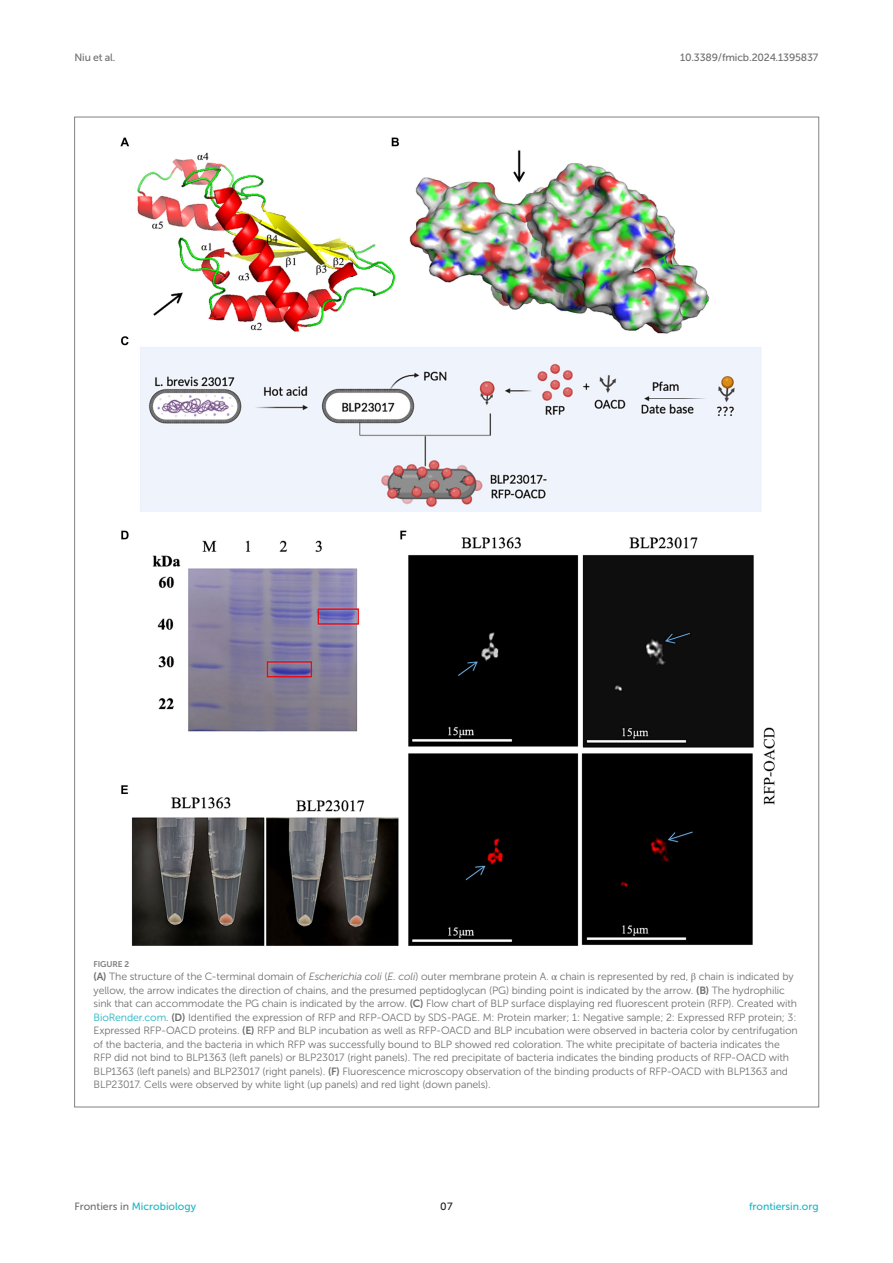
<style>
.page{position:relative;width:893px;height:1263px;background:#fff}
.page>*{position:absolute;margin:0;border:0;box-sizing:border-box;transform-origin:0 0}
.FIG_LEG{font:10.5px/13.5px "Museo Sans 300";letter-spacing:-.01em;color:#706f70}
.t1{font:10.5px "Museo Sans 500";color:#1db5c3}
.t2{font:10.5px "Museo Sans 500";letter-spacing:-.015em;color:#706f70}
.t3{font:10.5px "Museo Sans 500";color:#1b1c1b}
.FIG_HD{font:8.25px "Museo Sans 700";letter-spacing:-.01em;color:#7e7f7f}
.s1{font-family:"Museo Sans 700"}
.s2{font-style:italic}
.s3{font-family:"STIX General"}
.s4{color:#1db5c3}
.s5{color:#706f70}
</style>
<div class="page">
<img style="left:120px;top:137px;width:655px;height:809px">
<p class="t2" style="left:74px;top:51px;width:43px">Niu et al.</p>
<p class="t2" style="left:680px;top:51px;width:140px">10.3389/fmicb.2024.1395837</p>
<p class="FIG_HD" style="left:94px;top:959px;width:37px">FIGURE 2</p>
<p class="FIG_LEG" style="left:94px;top:970px;width:706px"><span class="s1">(A)</span> The structure of the C-terminal domain of <span class="s2">Escherichia coli</span> (<span class="s2">E. coli</span>) outer membrane protein A. <span class="s3">α</span> chain is represented by red, <span class="s3">β</span> chain is indicated by yellow, the arrow indicates the direction of chains, and the presumed peptidoglycan (PG) binding point is indicated by the arrow. <span class="s1">(B)</span> The hydrophilic sink that can accommodate the PG chain is indicated by the arrow. <span class="s1">(C)</span> Flow chart of BLP surface displaying red fluorescent protein (RFP). Created with <span class="s4">BioRender.com</span>. <span class="s1">(D)</span> Identified the expression of RFP and RFP-OACD by SDS-PAGE. M: Protein marker; 1: Negative sample; 2: Expressed RFP protein; 3:<br>Expressed RFP-OACD proteins. <span class="s1">(E)</span> RFP and BLP incubation as well as RFP-OACD and BLP incubation were observed in bacteria color by centrifugation of the bacteria, and the bacteria in which RFP was successfully bound to BLP showed red coloration. The white precipitate of bacteria indicates the RFP did not bind to BLP1363 (left panels) or BLP23017 (right panels). The red precipitate of bacteria indicates the binding products of RFP-OACD with BLP1363 (left panels) and BLP23017 (right panels). <span class="s1">(F)</span> Fluorescence microscopy observation of the binding products of RFP-OACD with BLP1363 and BLP23017. Cells were observed by white light (up panels) and red light (down panels).</p>
<p class="t1" style="left:74px;top:1200px;width:123px"><span class="s5">Frontiers in</span> Microbiology</p>
<p class="t3" style="left:440px;top:1200px;width:14px">07</p>
<p class="t1" style="left:749px;top:1200px;width:71px">frontiersin.org</p>
</div>
